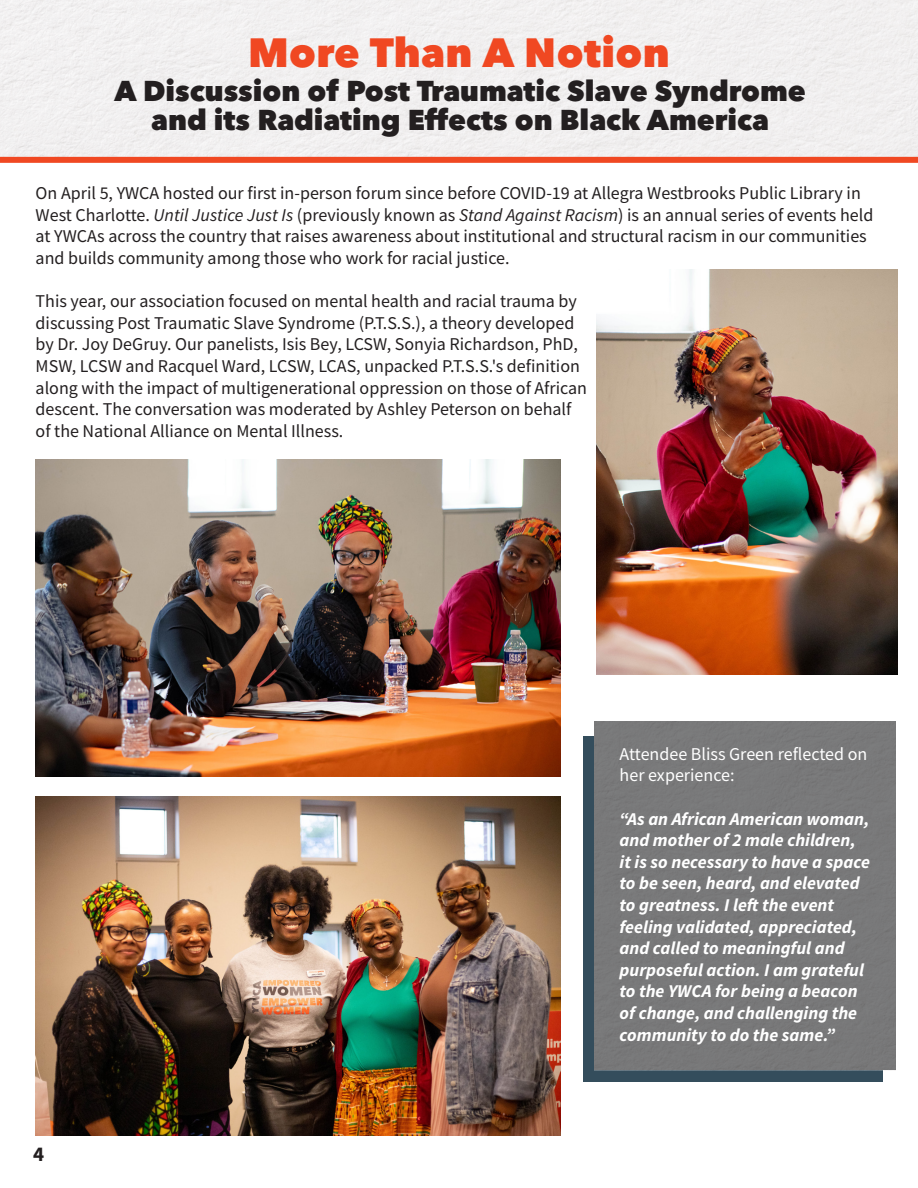
<style>
.page{position:relative;width:918px;height:1188px;background:#fff}
.page>*{position:absolute;margin:0;border:0;box-sizing:border-box;transform-origin:0 0}
.t1{font:800 40.5px "Avenir Next W1 G";letter-spacing:.01em;color:#f04822}
.t2{font:800 28.5px "Avenir Next W1 G";color:#231f20}
.t3{font:700 21px "Source Sans Pro";color:#231f20}
.t4{font:18px/21.6px "Source Sans Pro";color:#231f20}
.t5{font:italic 700 18px/21.6px "Source Sans Pro";color:#fff}
.t6{font:18px/21.6px "Source Sans Pro";color:#fff}
.s1{font-style:italic}
</style>
<div class="page">
<div style="left:583px;top:737px;width:299px;height:345px;background:#344d5c"></div>
<img style="left:35px;top:796px;width:525px;height:340px">
<div style="left:0;top:157px;width:918px;height:6px;background:#f04822"></div>
<img style="left:596px;top:269px;width:301px;height:406px">
<img style="left:35px;top:460px;width:525px;height:316px">
<div style="left:594px;top:721px;width:301px;height:349px;background:#79797a"></div>
<p class="t1" style="left:248px;top:21px;width:423px">More Than A Notion</p>
<p class="t2" style="left:114px;top:69px;width:693px">A Discussion of Post Traumatic Slave Syndrome</p>
<p class="t2" style="left:151px;top:97px;width:619px">and its Radiating Effects on Black America</p>
<p class="t4" style="left:36px;top:182px;width:839px">On April 5, YWCA hosted our first in-person forum since before COVID-19 at Allegra Westbrooks Public Library in West Charlotte. <span class="s1">Until Justice Just Is</span> (previously known as <span class="s1">Stand Against Racism</span>) is an annual series of events held at YWCAs across the country that raises awareness about institutional and structural racism in our communities and builds community among those who work for racial justice.</p>
<p class="t4" style="left:36px;top:290px;width:553px">This year, our association focused on mental health and racial trauma by discussing Post Traumatic Slave Syndrome (P.T.S.S.), a theory developed by Dr. Joy DeGruy. Our panelists, Isis Bey, LCSW, Sonyia Richardson, PhD, MSW, LCSW and Racquel Ward, LCSW, LCAS, unpacked P.T.S.S.'s definition along with the impact of multigenerational oppression on those of African descent. The conversation was moderated by Ashley Peterson on behalf of the National Alliance on Mental Illness.</p>
<p class="t3" style="left:33px;top:1140px;width:13px">4</p>
<p class="t6" style="left:620px;top:743px;width:249px">Attendee Bliss Green reflected on her experience:</p>
<p class="t5" style="left:620px;top:808px;width:252px">“As an African American woman, and mother of 2 male children, it is so necessary to have a space to be seen, heard, and elevated to greatness. I left the event feeling validated, appreciated, and called to meaningful and purposeful action. I am grateful to the YWCA for being a beacon of change, and challenging the community to do the same.”</p>
</div>
